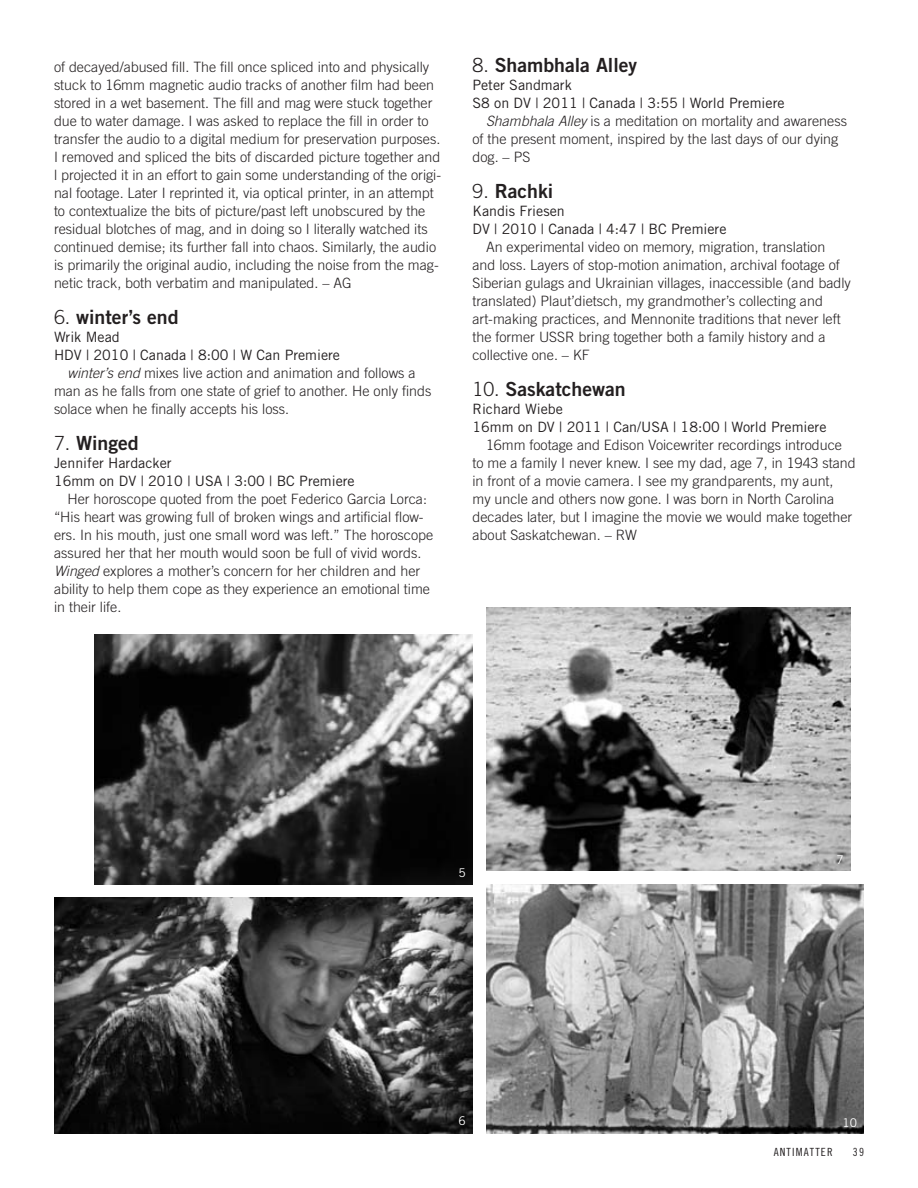
<style>
.page{position:relative;width:918px;height:1188px;background:#fff}
.page>*{position:absolute;margin:0;border:0;box-sizing:border-box;transform-origin:0 0}
.t1{font:19.5px "Trade Gothic Bold Two";color:#231f20}
.t2{font:300 14.25px/18px "Trade Gothic";color:#231f20}
.t3{font:14.25px/18px "Trade Gothic";color:#231f20}
.t4{font:12px "Trade Gothic";color:#fff}
.t5{font:11.25px "Trade Gothic Cond Eighteen";letter-spacing:.1em;color:#231f20}
.s1{font-family:"Trade Gothic";font-weight:300}
.s2{font-style:italic}
</style>
<div class="page">
<img style="left:94px;top:634px;width:378px;height:250px">
<img style="left:54px;top:898px;width:418px;height:236px">
<img style="left:486px;top:607px;width:364px;height:264px">
<img style="left:486px;top:884px;width:378px;height:250px">
<p class="t2" style="left:54px;top:59px;width:389px">of decayed/abused fill. The fill once spliced into and physically stuck to 16mm magnetic audio tracks of another film had been stored in a wet basement. The fill and mag were stuck together due to water damage. I was asked to replace the fill in order to transfer the audio to a digital medium for preservation purposes.<br>I removed and spliced the bits of discarded picture together and l projected it in an effort to gain some understanding of the origi&shy;nal footage. Later I reprinted it, via optical printer, in an attempt to contextualize the bits of picture/past left unobscured by the residual blotches of mag, and in doing so I literally watched its continued demise; its further fall into chaos. Similarly, the audio is primarily the original audio, including the noise from the mag&shy;netic track, both verbatim and manipulated. – AG</p>
<h1 class="t1" style="left:54px;top:310px;width:126px"><span class="s1">6.</span> winter’s end</h1>
<p class="t3" style="left:54px;top:329px;width:67px">Wrik Mead</p>
<p class="t3" style="left:54px;top:347px;width:288px">HDV | 2010 | Canada | 8:00 | W Can Premiere</p>
<p class="t2" style="left:68px;top:365px;width:350px"><span class="s2">winter’s end</span> mixes live action and animation and follows a</p>
<p class="t2" style="left:54px;top:383px;width:379px">man as he falls from one state of grief to another. He only finds</p>
<p class="t2" style="left:54px;top:401px;width:237px">solace when he finally accepts his loss.</p>
<h1 class="t1" style="left:54px;top:436px;width:86px"><span class="s1">7.</span> Winged</h1>
<p class="t3" style="left:54px;top:455px;width:302px">Jennifer Hardacker<br>16mm on DV | 2010 | USA | 3:00 | BC Premiere</p>
<p class="t2" style="left:54px;top:491px;width:381px;text-indent:14px">Her horoscope quoted from the poet Federico Garcia Lorca: “His heart was growing full of broken wings and artificial flow&shy;ers. In his mouth, just one small word was left.” The horoscope assured her that her mouth would soon be full of vivid words.<br><span class="s2">Winged</span> explores a mother’s concern for her children and her ability to help them cope as they experience an emotional time in their life.</p>
<h1 class="t1" style="left:472px;top:58px;width:166px"><span class="s1">8.</span> Shambhala Alley</h1>
<p class="t3" style="left:472px;top:77px;width:101px">Peter Sandmark</p>
<p class="t3" style="left:472px;top:95px;width:314px">S8 on DV | 2011 | Canada | 3:55 | World Premiere</p>
<p class="t2" style="left:486px;top:113px;width:363px"><span class="s2">Shambhala Alley</span> is a meditation on mortality and awareness</p>
<p class="t2" style="left:472px;top:131px;width:367px">of the present moment, inspired by the last days of our dying</p>
<p class="t2" style="left:472px;top:149px;width:59px">dog. – PS</p>
<h1 class="t1" style="left:472px;top:184px;width:82px"><span class="s1">9.</span> Rachki</h1>
<p class="t3" style="left:472px;top:203px;width:256px">Kandis Friesen<br>DV | 2010 | Canada | 4:47 | BC Premiere</p>
<p class="t2" style="left:472px;top:239px;width:380px;text-indent:14px">An experimental video on memory, migration, translation and loss. Layers of stop-motion animation, archival footage of Siberian gulags and Ukrainian villages, inaccessible (and badly translated) Plaut’dietsch, my grandmother’s collecting and art-making practices, and Mennonite traditions that never left the former USSR bring together both a family history and a collective one. – KF</p>
<h1 class="t1" style="left:472px;top:382px;width:155px"><span class="s1">10.</span> Saskatchewan</h1>
<p class="t3" style="left:472px;top:401px;width:356px">Richard Wiebe<br>16mm on DV | 2011 | Can/USA | 18:00 | World Premiere</p>
<p class="t2" style="left:472px;top:437px;width:385px;text-indent:14px">16mm footage and Edison Voicewriter recordings introduce to me a family I never knew. I see my dad, age 7, in 1943 stand in front of a movie camera. I see my grandparents, my aunt,<br>my uncle and others now gone. I was born in North Carolina decades later, but I imagine the movie we would make together about Saskatchewan. – RW</p>
<p class="t4" style="left:458px;top:868px;width:9px">5</p>
<p class="t4" style="left:458px;top:1117px;width:9px">6</p>
<p class="t4" style="left:836px;top:855px;width:9px">7</p>
<p class="t4" style="left:843px;top:1118px;width:16px">10</p>
<p class="t5" style="left:774px;top:1148px;width:60px">ANTIMATTER</p>
<p class="t5" style="left:853px;top:1148px;width:13px">39</p>
</div>
